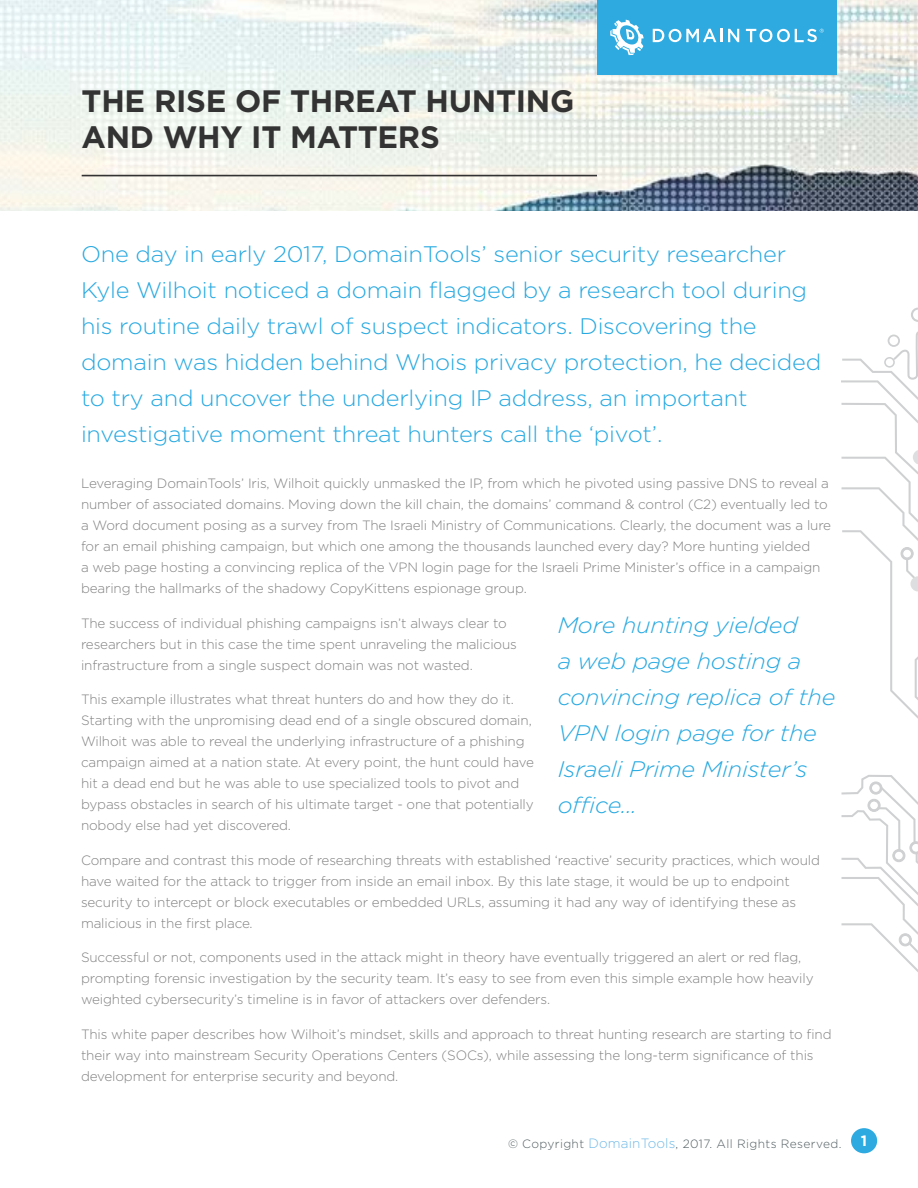
<style>
.page{position:relative;width:918px;height:1188px;background:#fff}
.page>*{position:absolute;margin:0;border:0;box-sizing:border-box;transform-origin:0 0}
.t1{font:700 30.9px/35.8px "Gotham";letter-spacing:-.01em;color:#343333}
.t2{font:300 22.5px/36px "Gotham";letter-spacing:-.01em;color:#27a9e1;scale:1.05 1}
.t3{font:italic 300 22.5px/36px "Gotham";letter-spacing:-.01em;color:#27a9e1;scale:1.05 1}
.t4{font:700 15px "Gotham";color:#fff}
.t5{font:300 13.5px/21px "Gotham";letter-spacing:-.01em;color:#828181}
.t6{font:300 12px "Gotham";letter-spacing:.03em;color:#525d60}
.s1{font-size:13.5px;color:#70bae7}
</style>
<div class="page">
<img style="left:0;top:0;width:918px;height:211px">
<hr style="left:82px;top:175px;width:515px;height:1px;background:#343333">
<svg style="left:842px;top:359px;width:76px;height:44px"></svg>
<svg style="left:884px;top:308px;width:34px;height:84px"></svg>
<svg style="left:842px;top:403px;width:76px;height:569px"></svg>
<div style="left:597px;top:0;width:240px;height:75px;background:#2eaae1"></div>
<svg style="left:653px;top:29px;width:86px;height:13px"></svg>
<svg style="left:610px;top:20px;width:34px;height:35px"></svg>
<svg style="left:746px;top:29px;width:78px;height:13px"></svg>
<div style="left:851px;top:1128px;width:26px;height:25px;background:#2eaae1;border-radius:50%"></div>
<h1 class="t1" style="left:82px;top:83px;width:494px">THE RISE OF THREAT HUNTING<br>AND WHY IT MATTERS</h1>
<p class="t2" style="left:81px;top:236px;width:707px">One day in early 2017, DomainTools’ senior security researcher Kyle Wilhoit noticed a domain flagged by a research tool during his routine daily trawl of suspect indicators. Discovering the domain was hidden behind Whois privacy protection, he decided to try and uncover the underlying IP address, an important investigative moment threat hunters call the ‘pivot’.</p>
<p class="t5" style="left:81px;top:473px;width:752px">Leveraging DomainTools’ Iris, Wilhoit quickly unmasked the IP, from which he pivoted using passive DNS to reveal a number of associated domains. Moving down the kill chain, the domains’ command &amp; control (C2) eventually led to a Word document posing as a survey from The Israeli Ministry of Communications. Clearly, the document was a lure for an email phishing campaign, but which one among the thousands launched every day? More hunting yielded<br>a web page hosting a convincing replica of the VPN login page for the Israeli Prime Minister’s office in a campaign bearing the hallmarks of the shadowy CopyKittens espionage group.</p>
<p class="t5" style="left:81px;top:612px;width:437px">The success of individual phishing campaigns isn’t always clear to researchers but in this case the time spent unraveling the malicious infrastructure from a single suspect domain was not wasted.</p>
<p class="t5" style="left:81px;top:689px;width:454px">This example illustrates what threat hunters do and how they do it.<br>Starting with the unpromising dead end of a single obscured domain, Wilhoit was able to reveal the underlying infrastructure of a phishing campaign aimed at a nation state. At every point, the hunt could have hit a dead end but he was able to use specialized tools to pivot and bypass obstacles in search of his ultimate target - one that potentially nobody else had yet discovered.</p>
<p class="t5" style="left:81px;top:849px;width:741px">Compare and contrast this mode of researching threats with established ‘reactive’ security practices, which would have waited for the attack to trigger from inside an email inbox. By this late stage, it would be up to endpoint security to intercept or block executables or embedded URLs, assuming it had any way of identifying these as malicious in the first place.</p>
<p class="t5" style="left:81px;top:947px;width:734px">Successful or not, components used in the attack might in theory have eventually triggered an alert or red flag, prompting forensic investigation by the security team. It’s easy to see from even this simple example how heavily weighted cybersecurity’s timeline is in favor of attackers over defenders.</p>
<p class="t5" style="left:81px;top:1023px;width:752px">This white paper describes how Wilhoit’s mindset, skills and approach to threat hunting research are starting to find their way into mainstream Security Operations Centers (SOCs), while assessing the long-term significance of this development for enterprise security and beyond.</p>
<h2 class="t3" style="left:558px;top:606px;width:266px">More hunting yielded<br>a web page hosting a convincing replica of the<br>VPN login page for the<br>Israeli Prime Minister’s office...</h2>
<p class="t6" style="left:508px;top:1137px;width:335px">© Copyright <span class="s1">DomainTools</span>, 2017. All Rights Reserved.</p>
<p class="t4" style="left:861px;top:1131px;width:8px">1</p>
</div>
